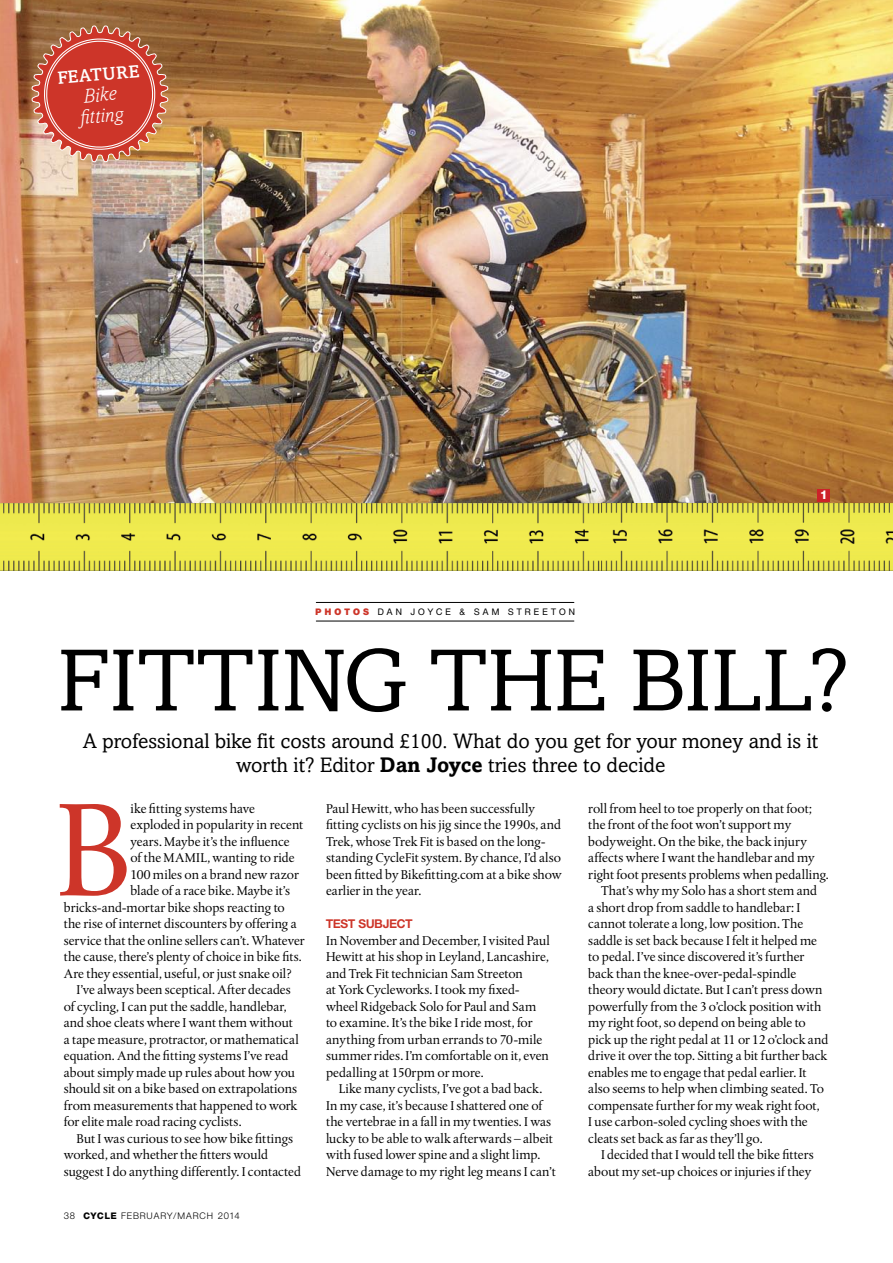
<style>
.page{position:relative;width:893px;height:1263px;background:#fff}
.page>*{position:absolute;margin:0;border:0;box-sizing:border-box;transform-origin:0 0}
._2ndPara{font:139.65px "Albertina";color:#cd3529}
._2ndPara-2{font:88.5px "Amasis";letter-spacing:-.015em;color:#000}
.Strap{font:21px/24px "Amasis";color:#000;text-align:center}
._2ndPara-3{font:italic 300 20.4px/21px "Amasis";color:#fff}
._2ndPara-4{font:500 17.7px "Amasis";color:#fff}
._2ndPara-5{font:13.5px/16.5px "Albertina";letter-spacing:-.005em;color:#000}
.t1{font:700 12px "Olnova";color:#cd3529}
.t2{font:800 12px "Olnova";color:#fff}
.t3{font:500 9px "Olnova";letter-spacing:.36em;color:#000}
.t4{font:9px "Olnova";letter-spacing:.1em;color:#000}
.s1{font-weight:800;color:#cd3529}
.s2{font-weight:700}
.s3{font-weight:800}
</style>
<div class="page">
<img style="left:0;top:0;width:893px;height:503px">
<img style="left:0;top:503px;width:893px;height:67px">
<hr style="left:316px;top:621px;width:258px;height:1px;background:#000">
<hr style="left:316px;top:602px;width:258px;height:1px;background:#000">
<svg style="left:31px;top:21px;width:138px;height:152px;background:#ca644f"></svg>
<div style="left:818px;top:489px;width:12px;height:13px;background:#cc2229"></div>
<p class="_2ndPara-4" style="left:57px;top:67px;width:84px;rotate:-5deg">Feature</p>
<p class="_2ndPara-3" style="left:77px;top:87px;width:45px;rotate:-6deg">Bike<br>fi tting</p>
<p class="t3" style="left:316px;top:607px;width:261px"><span class="s1">PHOTOS</span> DAN JOYCE &amp; SAM STREETON</p>
<p class="t2" style="left:821px;top:488px;width:9px">1</p>
<p class="_2ndPara-2" style="left:57px;top:629px;width:793px">Fitting the bill?</p>
<p class="Strap" style="left:83px;top:729px;width:737px">A professional bike fit costs around £100. What do you get for your money and is it worth it? Editor <span class="s2">Dan Joyce</span> tries three to decide</p>
<p class="_2ndPara" style="left:55px;top:770px;width:80px">B</p>
<p class="_2ndPara-5" style="left:130px;top:800px;width:126px">ike fitting systems have</p>
<p class="_2ndPara-5" style="left:130px;top:817px;width:174px">exploded in popularity in recent</p>
<p class="_2ndPara-5" style="left:130px;top:833px;width:161px">years. Maybe it’s the influence</p>
<p class="_2ndPara-5" style="left:130px;top:850px;width:166px">of the MAMIL, wanting to ride</p>
<p class="_2ndPara-5" style="left:130px;top:866px;width:170px">100 miles on a brand new razor</p>
<p class="_2ndPara-5" style="left:130px;top:883px;width:161px">blade of a race bike. Maybe it’s</p>
<p class="_2ndPara-5" style="left:64px;top:899px;width:223px">bricks-and-mortar bike shops reacting to</p>
<p class="_2ndPara-5" style="left:64px;top:916px;width:235px">the rise of internet discounters by offering a</p>
<p class="_2ndPara-5" style="left:64px;top:932px;width:242px">service that the online sellers can’t. Whatever</p>
<p class="_2ndPara-5" style="left:64px;top:949px;width:240px">the cause, there’s plenty of choice in bike fits.</p>
<p class="_2ndPara-5" style="left:64px;top:965px;width:230px">Are they essential, useful, or just snake oil?</p>
<p class="_2ndPara-5" style="left:64px;top:982px;width:237px;text-indent:13px">I’ve always been sceptical. After decades of cycling, I can put the saddle, handlebar, and shoe cleats where I want them without a tape measure, protractor, or mathematical equation. And the fitting systems I’ve read about simply made up rules about how you should sit on a bike based on extrapolations from measurements that happened to work for elite male road racing cyclists.</p>
<p class="_2ndPara-5" style="left:64px;top:1130px;width:239px;text-indent:13px">But I was curious to see how bike fittings worked, and whether the fitters would suggest I do anything differently. I contacted</p>
<p class="t4" style="left:64px;top:1210px;width:178px">38 <span class="s3">CYCLE</span> FEBRUARY/MARCH 2014</p>
<p class="_2ndPara-5" style="left:326px;top:800px;width:237px">Paul Hewitt, who has been successfully fitting cyclists on his jig since the 1990s, and Trek, whose Trek Fit is based on the long&shy;standing CycleFit system. By chance, I’d also been fitted by Bikefitting.com at a bike show earlier in the year.</p>
<p class="t1" style="left:326px;top:917px;width:85px">TEST SUBJECT</p>
<p class="_2ndPara-5" style="left:326px;top:932px;width:225px">In November and December, I visited Paul Hewitt at his shop in Leyland, Lancashire, and Trek Fit technician Sam Streeton<br>at York Cycleworks. I took my fixed&shy;wheel Ridgeback Solo for Paul and Sam to examine. It’s the bike I ride most, for anything from urban errands to 70-mile summer rides. I’m comfortable on it, even pedalling at 150rpm or more.</p>
<p class="_2ndPara-5" style="left:326px;top:1081px;width:231px;text-indent:13px">Like many cyclists, I’ve got a bad back.<br>In my case, it’s because I shattered one of the vertebrae in a fall in my twenties. I was lucky to be able to walk afterwards – albeit with fused lower spine and a slight limp.<br>Nerve damage to my right leg means I can’t</p>
<p class="_2ndPara-5" style="left:588px;top:800px;width:242px">roll from heel to toe properly on that foot; the front of the foot won’t support my bodyweight. On the bike, the back injury affects where I want the handlebar and my right foot presents problems when pedalling.</p>
<p class="_2ndPara-5" style="left:588px;top:883px;width:242px;text-indent:13px">That’s why my Solo has a short stem and<br>a short drop from saddle to handlebar: I cannot tolerate a long, low position. The saddle is set back because I felt it helped me to pedal. I’ve since discovered it’s further back than the knee-over-pedal-spindle theory would dictate. But I can’t press down powerfully from the 3 o’clock position with my right foot, so depend on being able to pick up the right pedal at 11 or 12 o’clock and drive it over the top. Sitting a bit further back enables me to engage that pedal earlier. It also seems to help when climbing seated. To compensate further for my weak right foot,<br>I use carbon-soled cycling shoes with the cleats set back as far as they’ll go.</p>
<p class="_2ndPara-5" style="left:588px;top:1147px;width:227px;text-align:right">I decided that I would tell the bike fitters about my set-up choices or injuries if they</p>
</div>
